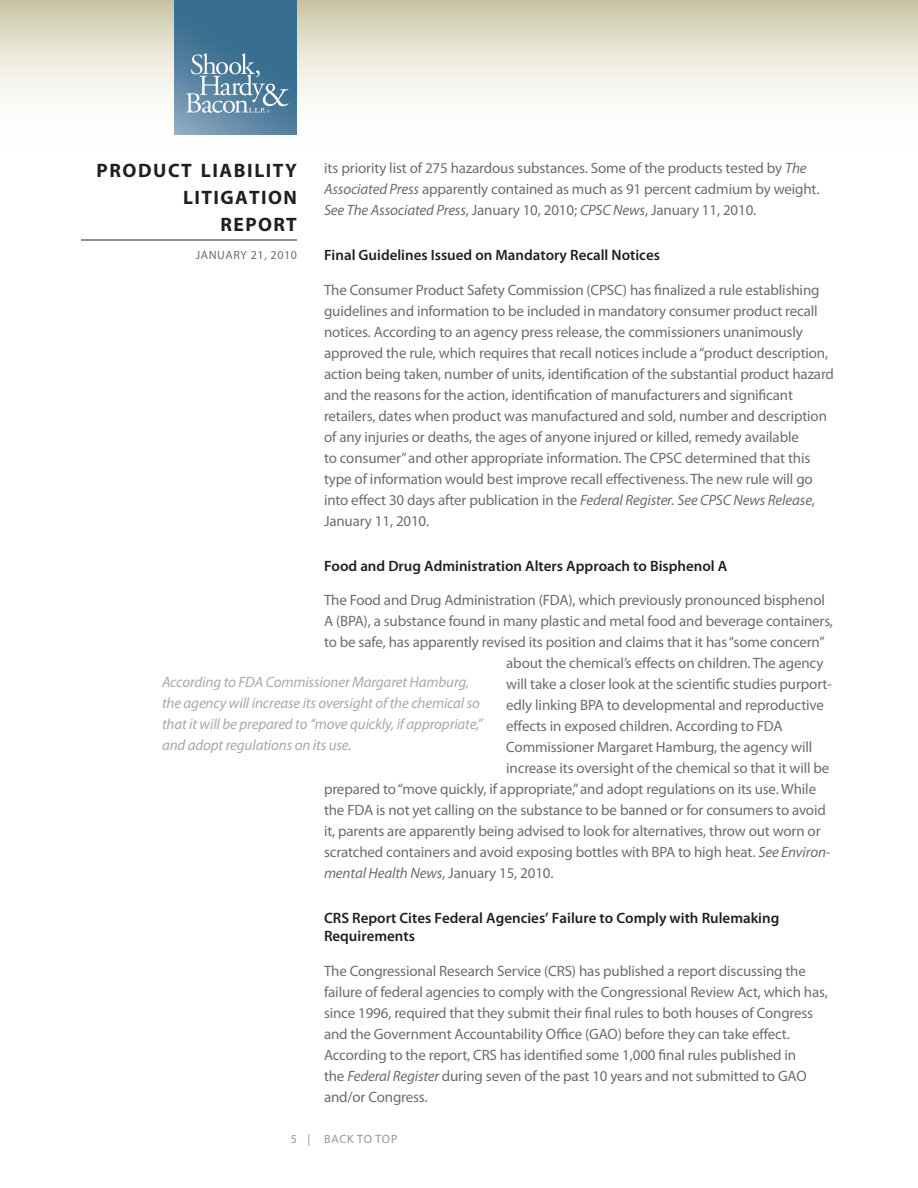
<style>
.page{position:relative;width:918px;height:1188px;background:#fff}
.page>*{position:absolute;margin:0;border:0;box-sizing:border-box;transform-origin:0 0}
.t1{font:700 19.5px/27px "Myriad Pro";letter-spacing:.075em;color:#231f20;text-align:right}
.Body{font:15px/21px "Myriad Pro";letter-spacing:-.01em;color:#6c6d70}
.PullQuote{font:italic 15px/21px "Myriad Pro";letter-spacing:-.01em;color:#a8a9ad}
.Subhead{font:600 15px/18px "Myriad Pro";color:#231f20}
.Body-2{font:italic 15px "Myriad Pro";letter-spacing:-.01em;color:#6c6d70}
.t2{font:12px "Myriad Pro";letter-spacing:.05em;color:#6c6d70}
.t3{font:12px "Myriad Pro";letter-spacing:.06em;color:#939598}
.s1{font-style:italic}
.s2{font-style:normal}
</style>
<div class="page">
<svg style="left:0;top:0;width:918px;height:135px"></svg>
<hr style="left:81px;top:240px;width:216px;height:1px;background:#231f20">
<img style="left:175px;top:0;width:122px;height:135px">
<p class="Body" style="left:324px;top:157px;width:497px">its priority list of 275 hazardous substances. Some of the products tested by <span class="s1">The<br>Associated Press</span> apparently contained as much as 91 percent cadmium by weight.<br><span class="s1">See The Associated Press</span>, January 10, 2010; <span class="s1">CPSC News</span>, January 11, 2010.</p>
<p class="Subhead" style="left:324px;top:246px;width:338px">Final Guidelines Issued on Mandatory Recall Notices</p>
<p class="Body" style="left:324px;top:279px;width:512px">The Consumer Product Safety Commission (CPSC) has finalized a rule establishing guidelines and information to be included in mandatory consumer product recall notices. According to an agency press release, the commissioners unanimously approved the rule, which requires that recall notices include a “product description, action being taken, number of units, identification of the substantial product hazard and the reasons for the action, identification of manufacturers and significant retailers, dates when product was manufactured and sold, number and description of any injuries or deaths, the ages of anyone injured or killed, remedy available<br>to consumer” and other appropriate information. The CPSC determined that this type of information would best improve recall effectiveness. The new rule will go into effect 30 days after publication in the <span class="s1">Federal Register. See CPSC News Release</span>, January 11, 2010.</p>
<p class="Subhead" style="left:324px;top:556px;width:405px">Food and Drug Administration Alters Approach to Bisphenol A</p>
<p class="Body" style="left:324px;top:589px;width:502px">The Food and Drug Administration (FDA), which previously pronounced bisphenol</p>
<p class="Body" style="left:324px;top:610px;width:511px">A (BPA), a substance found in many plastic and metal food and beverage containers,</p>
<p class="Body" style="left:324px;top:631px;width:502px">to be safe, has apparently revised its position and claims that it has “some concern”</p>
<p class="Body" style="left:506px;top:652px;width:319px">about the chemical’s effects on children. The agency</p>
<p class="Body" style="left:506px;top:673px;width:327px">will take a closer look at the scientific studies purport-</p>
<p class="Body" style="left:506px;top:694px;width:319px">edly linking BPA to developmental and reproductive</p>
<p class="Body" style="left:506px;top:715px;width:278px">effects in exposed children. According to FDA</p>
<p class="Body" style="left:506px;top:736px;width:308px">Commissioner Margaret Hamburg, the agency will</p>
<p class="Body" style="left:506px;top:757px;width:325px">increase its oversight of the chemical so that it will be</p>
<p class="Body" style="left:324px;top:778px;width:494px">prepared to “move quickly, if appropriate,” and adopt regulations on its use. While</p>
<p class="Body" style="left:324px;top:799px;width:503px">the FDA is not yet calling on the substance to be banned or for consumers to avoid</p>
<p class="Body" style="left:324px;top:820px;width:498px">it, parents are apparently being advised to look for alternatives, throw out worn or</p>
<p class="Body" style="left:324px;top:841px;width:508px">scratched containers and avoid exposing bottles with BPA to high heat. <span class="s1">See Environ-</span></p>
<p class="Body-2" style="left:324px;top:864px;width:231px">mental Health News<span class="s2">, January 15, 2010.</span></p>
<p class="Subhead" style="left:324px;top:909px;width:457px">CRS Report Cites Federal Agencies’ Failure to Comply with Rulemaking<br>Requirements</p>
<p class="Body" style="left:324px;top:960px;width:505px">The Congressional Research Service (CRS) has published a report discussing the failure of federal agencies to comply with the Congressional Review Act, which has, since 1996, required that they submit their final rules to both houses of Congress and the Government Accountability Office (GAO) before they can take effect.<br>According to the report, CRS has identified some 1,000 final rules published in<br>the <span class="s1">Federal Register</span> during seven of the past 10 years and not submitted to GAO and/or Congress.</p>
<h1 class="t1" style="left:97px;top:156px;width:202px">PRODUCT LIABILITY<br>LITIGATION<br>REPORT</h1>
<p class="t2" style="left:196px;top:248px;width:103px">JANUARY 21, 2010</p>
<p class="PullQuote" style="left:162px;top:671px;width:322px">According to FDA Commissioner Margaret Hamburg, the agency will increase its oversight of the chemical so that it will be prepared to “move quickly, if appropriate,” and adopt regulations on its use.</p>
<p class="t3" style="left:291px;top:1132px;width:108px">5 | BACK TO TOP</p>
</div>
